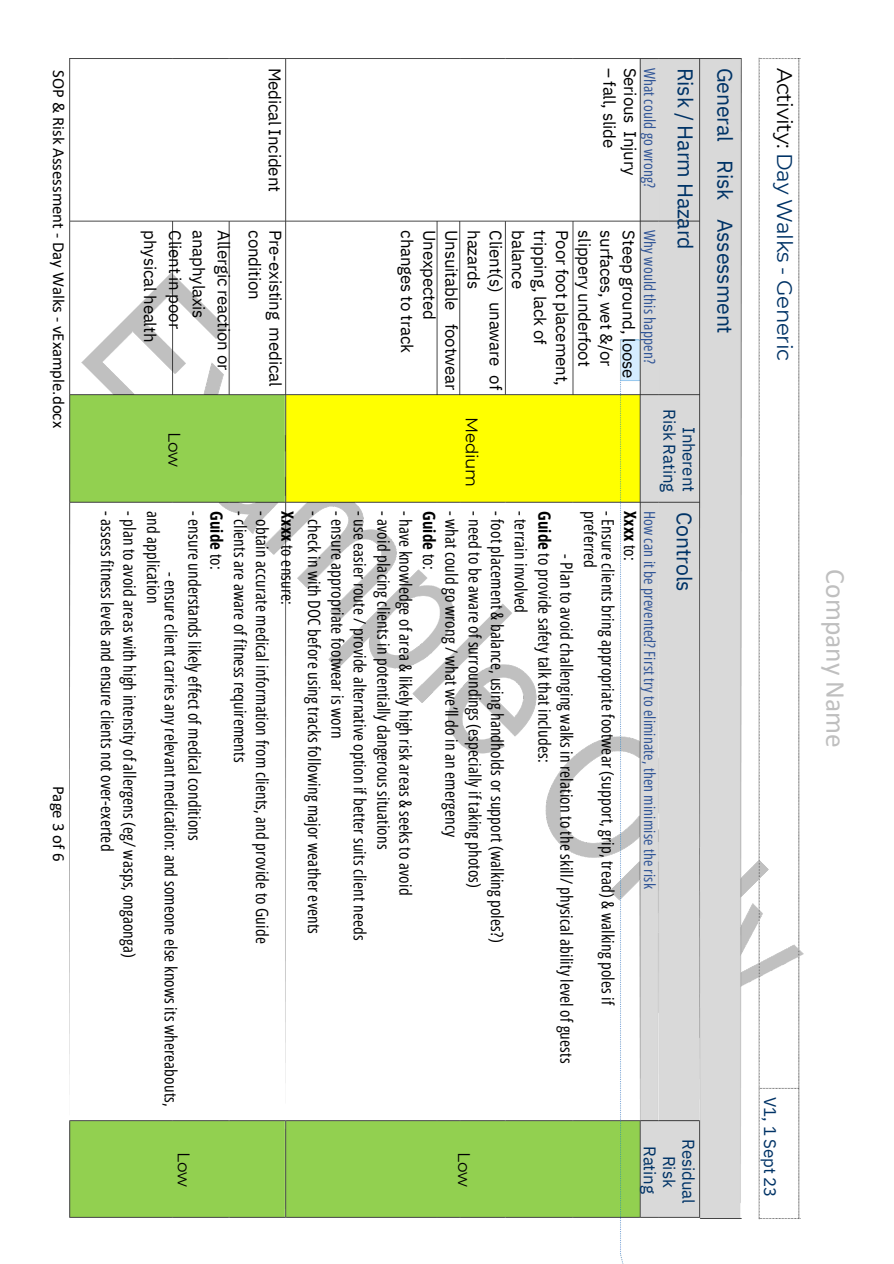
<style>
.page{position:relative;width:894px;height:1264px;background:#fff}
.page>*{position:absolute;margin:0;border:0;box-sizing:border-box;transform-origin:0 0}
.t1{font:27.45px "Calibri";color:#bfbfbf}
.t2{font:21.3px/39.9px "IBM Plex Sans";letter-spacing:-.005em;color:#036}
.t3{font:21.3px "Montserrat";letter-spacing:-.015em;color:#036}
.t4{font:16.8px "Open Sans Condensed";letter-spacing:.01em;color:#000}
.t5{font:16.8px/22.2px "IBM Plex Sans";letter-spacing:-.01em;color:#000}
.t6{font:16.8px "Calibri";color:#000}
.t7{font:16.8px/19.2px "IBM Plex Sans";letter-spacing:-.01em;color:#036;text-align:right}
.t8{font:700 16.8px "Open Sans Condensed";letter-spacing:.01em;color:#000}
.t9{font:16.8px "Montserrat";letter-spacing:-.02em;color:#000}
.t10{font:15.45px "Open Sans Condensed";letter-spacing:.01em;color:#2f5496}
.s1{font-weight:400}
.s2{font-weight:700}
.s3{color:#000}
</style>
<div class="page">
<img style="left:69px;top:57px;width:732px;height:1206px">
<img style="left:69px;top:264px;width:735px;height:789px">
<p class="t6" style="left:66px;top:70px;width:359px;rotate:90deg">SOP &amp; Risk Assessment - Day Walks - vExample.docx</p>
<p class="t6" style="left:66px;top:785px;width:77px;rotate:90deg">Page 3 of 6</p>
<p class="t10" style="left:660px;top:68px;width:121px;rotate:90deg">What could go wrong?</p>
<p class="t5" style="left:620px;top:68px;width:82px;rotate:90deg">– fall, slide</p>
<p class="t5" style="left:641px;top:68px;width:109px;rotate:90deg">Serious Injury</p>
<h2 class="t5" style="left:286px;top:68px;width:126px;rotate:90deg">Medical Incident</h2>
<p class="t5" style="left:286px;top:230px;width:158px;line-height:20.7px;rotate:90deg">Pre-existing medical condition</p>
<p class="t10" style="left:660px;top:230px;width:135px;rotate:90deg">Why would this happen?</p>
<p class="t5" style="left:235px;top:230px;width:141px;rotate:90deg">Allergic reaction or</p>
<h2 class="t5" style="left:161px;top:230px;width:113px;rotate:90deg">physical health</h2>
<p class="t5" style="left:640px;top:230px;width:157px;rotate:90deg">Steep ground, loose surfaces, wet &amp;/or slippery underfoot<br>Poor foot placement, tripping, lack of balance</p>
<p class="t5" style="left:210px;top:230px;width:90px;rotate:90deg">anaphylaxis</p>
<p class="t5" style="left:418px;top:230px;width:124px;rotate:90deg">changes to track</p>
<p class="t5" style="left:186px;top:230px;width:100px;rotate:90deg">Client in poor</p>
<h2 class="t5" style="left:507px;top:230px;width:161px;rotate:90deg">Client(s) unaware of hazards</h2>
<p class="t5" style="left:463px;top:230px;width:161px;rotate:90deg">Unsuitable footwear<br>Unexpected</p>
<p class="t2" style="left:745px;top:68px;width:268px;rotate:90deg">General Risk Assessment<br>Risk / Harm Hazard</p>
<p class="t9" style="left:185px;top:432px;width:36px;rotate:90deg">Low</p>
<p class="t4" style="left:119px;top:511px;width:342px;rotate:90deg">- assess fitness levels and ensure clients not over-exerted</p>
<p class="t4" style="left:141px;top:511px;width:448px;rotate:90deg">- plan to avoid areas with high intensity of allergens (eg/ wasps, ongaonga)</p>
<p class="t4" style="left:206px;top:511px;width:331px;rotate:90deg">- ensure understands likely effect of medical conditions</p>
<p class="t4" style="left:165px;top:511px;width:94px;rotate:90deg">and application</p>
<p class="t4" style="left:183px;top:571px;width:536px;rotate:90deg">- ensure client carries any relevant medication: and someone else knows its whereabouts,</p>
<p class="t4" style="left:252px;top:511px;width:253px;rotate:90deg">- clients are aware of fitness requirements</p>
<p class="t4" style="left:274px;top:511px;width:434px;rotate:90deg">- obtain accurate medical information from clients, and provide to Guide</p>
<p class="t8" style="left:228px;top:511px;width:60px;rotate:90deg">Guide <span class="s1">to:</span></p>
<p class="t4" style="left:299px;top:511px;width:96px;rotate:90deg"><span class="s2">Xxxx</span> to ensure:</p>
<p class="t4" style="left:326px;top:511px;width:424px;rotate:90deg">- check in with DOC before using tracks following major weather events</p>
<p class="t4" style="left:349px;top:511px;width:229px;rotate:90deg">- ensure appropriate footwear is worn</p>
<p class="t4" style="left:371px;top:511px;width:431px;rotate:90deg">- use easier route / provide alternative option if better suits client needs</p>
<p class="t4" style="left:395px;top:511px;width:340px;rotate:90deg">- avoid placing clients in potentially dangerous situations</p>
<p class="t4" style="left:417px;top:511px;width:386px;rotate:90deg">- have knowledge of area &amp; likely high risk areas &amp; seeks to avoid</p>
<p class="t9" style="left:482px;top:417px;width:71px;rotate:90deg">Medium</p>
<p class="t4" style="left:463px;top:511px;width:327px;rotate:90deg">- what could go wrong / what we’ll do in an emergency</p>
<p class="t4" style="left:487px;top:511px;width:379px;rotate:90deg">- need to be aware of surroundings (especially if taking photos)</p>
<p class="t4" style="left:509px;top:511px;width:433px;rotate:90deg">- foot placement &amp; balance, using handholds or support (walking poles?)</p>
<p class="t8" style="left:441px;top:511px;width:60px;rotate:90deg">Guide <span class="s1">to:</span></p>
<p class="t4" style="left:532px;top:511px;width:104px;rotate:90deg">- terrain involved</p>
<p class="t4" style="left:619px;top:511px;width:496px;rotate:90deg">- Ensure clients bring appropriate footwear (support, grip, tread) &amp; walking poles if</p>
<p class="t4" style="left:556px;top:511px;width:253px;rotate:90deg"><span class="s2">Guide</span> to provide safety talk that includes:</p>
<p class="t4" style="left:602px;top:511px;width:59px;rotate:90deg">preferred</p>
<p class="t4" style="left:578px;top:554px;width:510px;rotate:90deg">- Plan to avoid challenging walks in relation to the skill/ physical ability level of guests</p>
<p class="t7" style="left:698px;top:409px;width:84px;rotate:90deg">Inherent<br>Risk Rating</p>
<p class="t8" style="left:641px;top:511px;width:51px;rotate:90deg">Xxxx <span class="s1">to:</span></p>
<p class="t10" style="left:660px;top:511px;width:379px;rotate:90deg">How can it be prevented? First try to eliminate, then minimise the risk</p>
<p class="t2" style="left:704px;top:512px;width:81px;rotate:90deg">Controls</p>
<p class="t9" style="left:194px;top:1152px;width:36px;rotate:90deg">Low</p>
<p class="t9" style="left:474px;top:1152px;width:36px;rotate:90deg">Low</p>
<p class="t7" style="left:698px;top:1139px;width:66px;text-align:center;rotate:90deg">Residual<br>Risk<br>Rating</p>
<p class="t3" style="left:797px;top:68px;width:295px;rotate:90deg"><span class="s3">Activity:</span> Day Walks - Generic</p>
<p class="t7" style="left:779px;top:1097px;width:102px;rotate:90deg">V1, 1 Sept 23</p>
<p class="t1" style="left:847px;top:569px;width:180px;rotate:90deg">Company Name</p>
</div>
